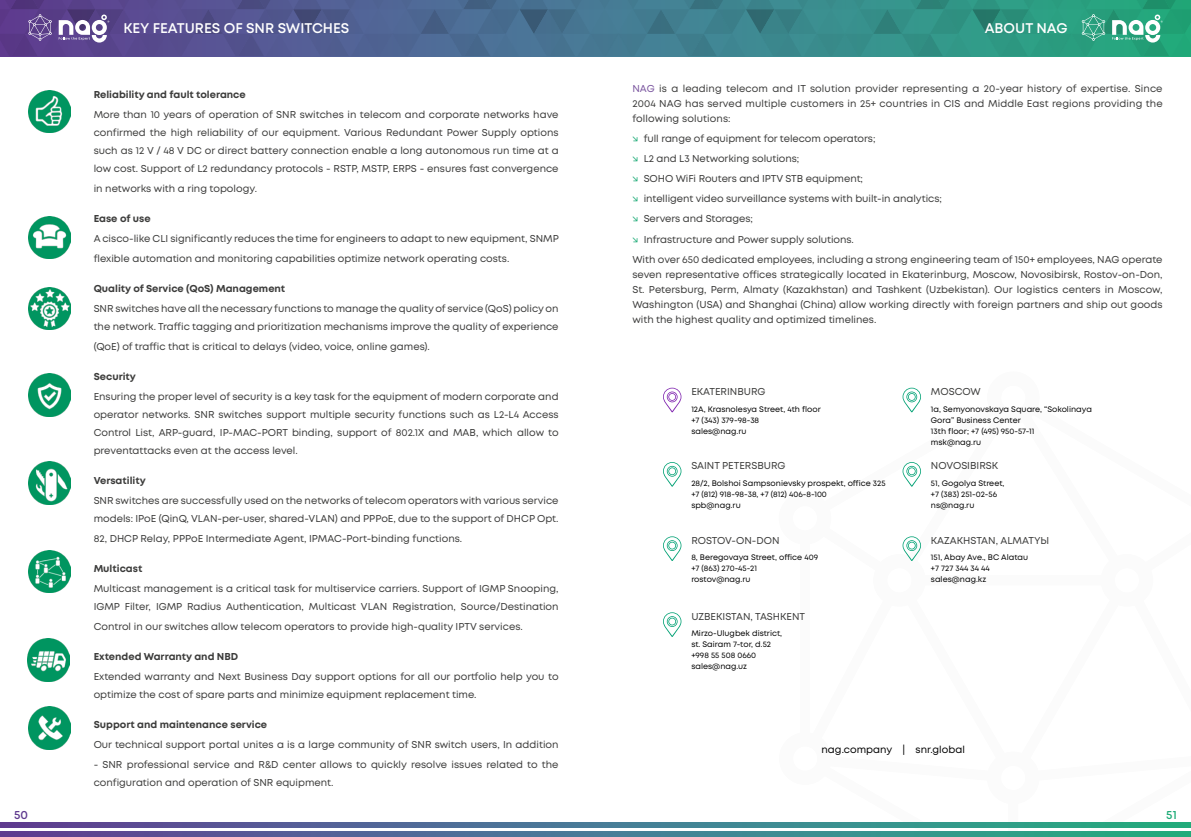
<style>
.page{position:relative;width:1191px;height:837px;background:#fff}
.page>*{position:absolute;margin:0;border:0;box-sizing:border-box;transform-origin:0 0}
.t1{font:600 14px "Mont";color:#fff}
.t2{font:600 12px "Mont";color:#5f3a8f}
.t3{font:600 12px "Mont";color:#1fac78}
.t4{font:10px/18px "Mont";color:#3c3c3b}
.t5{font:700 10px "Mont";color:#3c3c3b}
.t6{font:10px "Mont";color:#000}
.t7{font:8px/11px "Mont";color:#000}
.s1{color:#79549e}
.s2{color:#1fac78}
</style>
<div class="page">
<svg style="left:778px;top:412px;width:413px;height:416px"></svg>
<svg style="left:0;top:831px;width:1191px;height:5px;background:#457890"></svg>
<svg style="left:0;top:822px;width:1191px;height:4px;background:#457890"></svg>
<svg style="left:0;top:0;width:1191px;height:56px;background:#46768d"></svg>
<img style="left:28px;top:91px;width:43px;height:42px">
<img style="left:28px;top:216px;width:43px;height:43px">
<img style="left:28px;top:287px;width:43px;height:43px">
<img style="left:28px;top:462px;width:43px;height:42px">
<img style="left:29px;top:550px;width:42px;height:42px">
<img style="left:28px;top:706px;width:43px;height:42px">
<img style="left:28px;top:374px;width:43px;height:42px">
<img style="left:27px;top:638px;width:43px;height:43px">
<svg style="left:663px;top:387px;width:18px;height:25px"></svg>
<svg style="left:663px;top:462px;width:18px;height:24px"></svg>
<svg style="left:663px;top:536px;width:18px;height:24px"></svg>
<svg style="left:663px;top:612px;width:18px;height:24px"></svg>
<svg style="left:902px;top:387px;width:19px;height:25px"></svg>
<svg style="left:902px;top:462px;width:19px;height:24px"></svg>
<svg style="left:902px;top:536px;width:19px;height:24px"></svg>
<h1 class="t1" style="left:123px;top:19px;width:227px">KEY FEATURES OF SNR SWITCHES</h1>
<p class="t5" style="left:94px;top:87px;width:154px">Reliability and fault tolerance</p>
<p class="t4" style="left:94px;top:105px;width:466px;text-align:justify">More than 10 years of operation of SNR switches in telecom and corporate networks have confirmed the high reliability of our equipment. Various Redundant Power Supply options such as 12 V / 48 V DC or direct battery connection enable a long autonomous run time at a low cost. Support of L2 redundancy protocols - RSTP, MSTP, ERPS - ensures fast convergence</p>
<p class="t4" style="left:94px;top:179px;width:165px">in networks with a ring topology.</p>
<p class="t5" style="left:94px;top:211px;width:58px">Ease of use</p>
<p class="t4" style="left:94px;top:228px;width:467px;line-height:20px">A cisco-like CLI significantly reduces the time for engineers to adapt to new equipment, SNMP flexible automation and monitoring capabilities optimize network operating costs.</p>
<p class="t5" style="left:94px;top:281px;width:193px">Quality of Service (QoS) Management</p>
<p class="t4" style="left:94px;top:299px;width:466px">SNR switches have all the necessary functions to manage the quality of service (QoS) policy on the network. Traffic tagging and prioritization mechanisms improve the quality of experience</p>
<p class="t4" style="left:94px;top:337px;width:338px">(QoE) of traffic that is critical to delays (video, voice, online games).</p>
<p class="t5" style="left:94px;top:369px;width:44px">Security</p>
<p class="t4" style="left:94px;top:387px;width:466px;text-align:justify">Ensuring the proper level of security is a key task for the equipment of modern corporate and operator networks. SNR switches support multiple security functions such as L2-L4 Access Control List, ARP-guard, IP-MAC-PORT binding, support of 802.1X and MAB, which allow to preventattacks even at the access level.</p>
<p class="t5" style="left:94px;top:473px;width:54px">Versatility</p>
<p class="t4" style="left:94px;top:491px;width:466px">SNR switches are successfully used on the networks of telecom operators with various service models: IPoE (QinQ, VLAN-per-user, shared-VLAN) and PPPoE, due to the support of DHCP Opt.</p>
<p class="t4" style="left:94px;top:529px;width:370px">82, DHCP Relay, PPPoE Intermediate Agent, IPMAC-Port-binding functions.</p>
<p class="t5" style="left:94px;top:561px;width:50px">Multicast</p>
<p class="t4" style="left:94px;top:579px;width:466px">Multicast management is a critical task for multiservice carriers. Support of IGMP Snooping,<br>IGMP Filter, IGMP Radius Authentication, Multicast VLAN Registration, Source/Destination</p>
<p class="t4" style="left:94px;top:617px;width:431px">Control in our switches allow telecom operators to provide high-quality IPTV services.</p>
<p class="t5" style="left:94px;top:649px;width:146px">Extended Warranty and NBD</p>
<p class="t4" style="left:94px;top:667px;width:466px">Extended warranty and Next Business Day support options for all our portfolio help you to optimize the cost of spare parts and minimize equipment replacement time.</p>
<p class="t5" style="left:94px;top:717px;width:175px">Support and maintenance service</p>
<p class="t4" style="left:94px;top:735px;width:466px">Our technical support portal unites a is a large community of SNR switch users, In addition</p>
<p class="t4" style="left:94px;top:755px;width:466px">- SNR professional service and R&amp;D center allows to quickly resolve issues related to the configuration and operation of SNR equipment.</p>
<h1 class="t1" style="left:984px;top:19px;width:84px">ABOUT NAG</h1>
<p class="t4" style="left:632px;top:81px;width:532px;line-height:15px;text-align:justify"><span class="s1">NAG</span> is a leading telecom and IT solution provider representing a 20-year history of expertise. Since 2004 NAG has served multiple customers in 25+ countries in CIS and Middle East regions providing the following solutions:</p>
<p class="t4" style="left:632px;top:129px;width:532px;line-height:20px"><span class="s2">↘</span> full range of equipment for telecom operators;<br><span class="s2">↘</span> L2 and L3 Networking solutions;<br><span class="s2">↘</span> SOHO WiFi Routers and IPTV STB equipment;<br><span class="s2">↘</span> intelligent video surveillance systems with built-in analytics;<br><span class="s2">↘</span> Servers and Storages;<br><span class="s2">↘</span> Infrastructure and Power supply solutions.<br>With over 650 dedicated employees, including a strong engineering team of 150+ employees, NAG operate</p>
<p class="t4" style="left:632px;top:266px;width:532px;line-height:15px;text-align:justify">seven representative offices strategically located in Ekaterinburg, Moscow, Novosibirsk, Rostov-on-Don, St. Petersburg, Perm, Almaty (Kazakhstan) and Tashkent (Uzbekistan). Our logistics centers in Moscow, Washington (USA) and Shanghai (China) allow working directly with foreign partners and ship out goods with the highest quality and optimized timelines.</p>
<p class="t4" style="left:691px;top:382px;width:76px">EKATERINBURG</p>
<p class="t7" style="left:691px;top:403px;width:131px">12A, Krasnolesya Street, 4th floor +7 (343) 379-98-38<br>sales@nag.ru</p>
<p class="t4" style="left:691px;top:456px;width:96px">SAINT PETERSBURG</p>
<p class="t7" style="left:691px;top:477px;width:196px">28/2, Bolshoi Sampsonievsky prospekt, office 325 +7 (812) 918-98-38, +7 (812) 406-8-100<br>spb@nag.ru</p>
<p class="t4" style="left:691px;top:531px;width:90px">ROSTOV-ON-DON</p>
<p class="t7" style="left:691px;top:552px;width:128px">8, Beregovaya Street, office 409 +7 (863) 270-45-21 rostov@nag.ru</p>
<p class="t4" style="left:691px;top:607px;width:115px">UZBEKISTAN, TASHKENT</p>
<p class="t7" style="left:691px;top:627px;width:92px">Mirzo-Ulugbek district, st. Sairam 7-tor, d.52 +998 55 508 0660 sales@nag.uz</p>
<p class="t4" style="left:931px;top:382px;width:51px">MOSCOW</p>
<p class="t7" style="left:931px;top:403px;width:162px">1a, Semyonovskaya Square, “Sokolinaya<br>Gora” Business Center<br>13th floor; +7 (495) 950-57-11<br>msk@nag.ru</p>
<p class="t4" style="left:931px;top:456px;width:69px">NOVOSIBIRSK</p>
<p class="t7" style="left:931px;top:477px;width:75px">51, Gogolya Street, +7 (383) 251-02-56 ns@nag.ru</p>
<p class="t4" style="left:931px;top:531px;width:120px">KAZAKHSTAN, ALMATYЫ</p>
<p class="t7" style="left:931px;top:552px;width:99px">151, Abay Ave., BC Alatau +7 727 344 34 44 sales@nag.kz</p>
<p class="t6" style="left:821px;top:743px;width:145px">nag.company | snr.global</p>
<p class="t2" style="left:14px;top:806px;width:15px">50</p>
<p class="t3" style="left:1166px;top:806px;width:12px">51</p>
</div>
